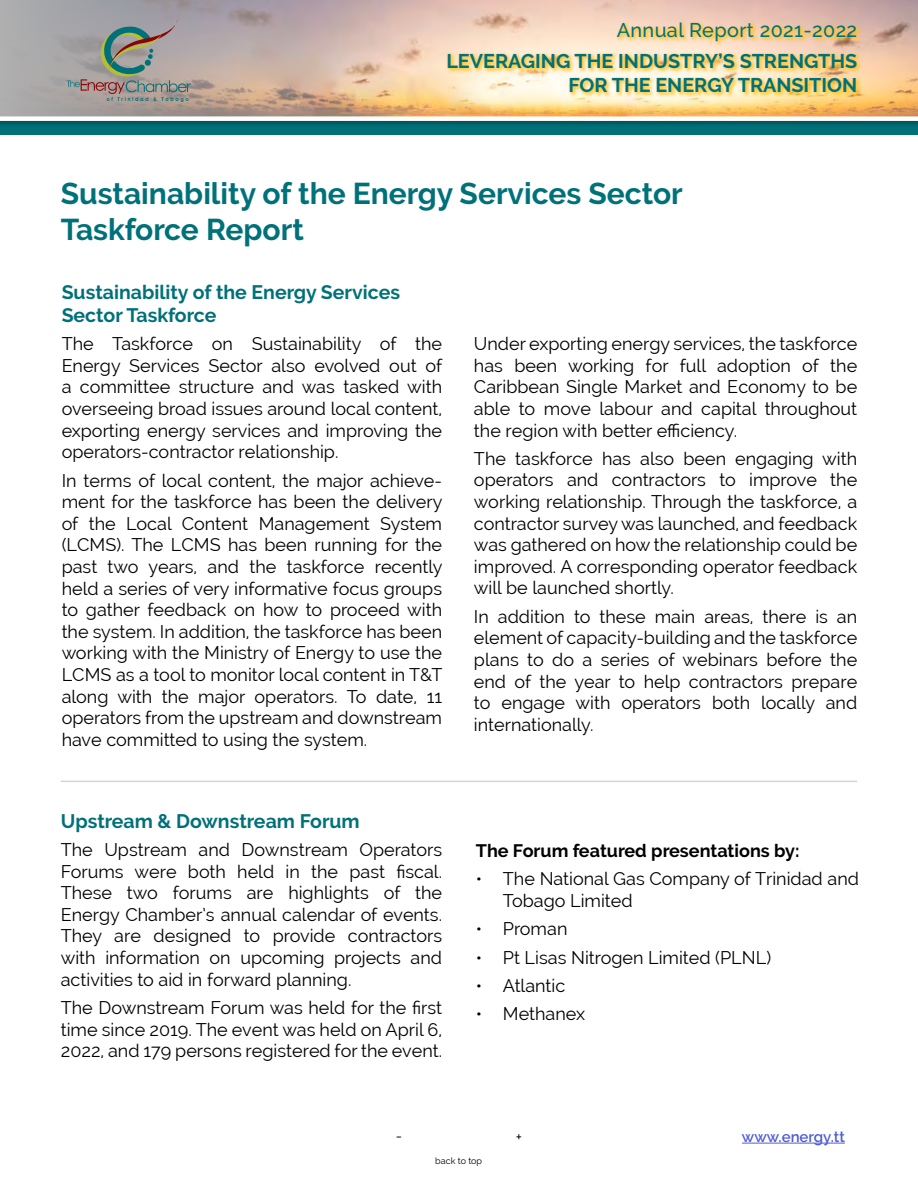
<style>
.page{position:relative;width:918px;height:1188px;background:#fff}
.page>*{position:absolute;margin:0;border:0;box-sizing:border-box;transform-origin:0 0}
.Page_Header_-_Dark_G{font:700 30px/36px "Raleway";color:#017179}
.t1{font:700 19.8px/23.7px "Raleway";color:#017179;text-align:right}
.t2{font:500 19.8px "Raleway";letter-spacing:.02em;color:#017179}
.Page_Section_Title{font:700 19.5px/23.4px "Raleway";color:#017179}
.Page_Body_Text_-_Bla{font:18px/21.6px "Raleway";color:#000;text-align:justify}
.Page_Body_Text_-_Bla-2{font:700 18px "Raleway";color:#000}
.t3{font:600 15px "Raleway";color:#4f5cd6}
.t4{font:15px "Raleway";color:#000}
.t5{font:9px "Raleway";color:#000}
</style>
<div class="page">
<div style="left:0;top:119px;width:918px;height:16px;background:#017179"></div>
<div style="left:0;top:0;width:918px;height:127px;background:#005f66"></div>
<img style="left:0;top:0;width:918px;height:116px">
<div style="left:0;top:116px;width:918px;height:5px;background:#fff"></div>
<hr style="left:742px;top:1143px;width:103px;height:1px;background:#4f5cd6">
<div style="left:614px;top:21px;width:248px;height:26px;background:#ffc52b;opacity:.9"></div>
<div style="left:445px;top:52px;width:417px;height:46px;background:#ffc52b;opacity:.9"></div>
<svg style="left:67px;top:18px;width:124px;height:84px;background:#989894"></svg>
<hr style="left:61px;top:781px;width:796px;height:1px;background:#cdd7da">
<p class="t2" style="left:617px;top:19px;width:242px">Annual Report 2021-2022</p>
<p class="t1" style="left:446px;top:50px;width:412px">LEVERAGING THE INDUSTRY’S STRENGTHS<br>FOR THE ENERGY TRANSITION</p>
<p class="Page_Header_-_Dark_G" style="left:61px;top:175px;width:624px">Sustainability of the Energy Services Sector<br>Taskforce Report</p>
<p class="Page_Section_Title" style="left:62px;top:280px;width:340px">Sustainability of the Energy Services<br>Sector Taskforce</p>
<p class="Page_Body_Text_-_Bla" style="left:62px;top:333px;width:382px">The Taskforce on Sustainability of the Energy Services Sector also evolved out of a committee structure and was tasked with overseeing broad issues around local content, exporting energy services and improving the operators-contractor relationship.</p>
<p class="Page_Body_Text_-_Bla" style="left:62px;top:469px;width:382px">In terms of local content, the major achieve&shy;ment for the taskforce has been the delivery of the Local Content Management System (LCMS). The LCMS has been running for the past two years, and the taskforce recently held a series of very informative focus groups to gather feedback on how to proceed with the system. In addition, the taskforce has been working with the Ministry of Energy to use the LCMS as a tool to monitor local content in T&amp;T along with the major operators. To date, 11 operators from the upstream and downstream have committed to using the system.</p>
<p class="Page_Body_Text_-_Bla" style="left:474px;top:333px;width:385px">Under exporting energy services, the taskforce has been working for full adoption of the Caribbean Single Market and Economy to be able to move labour and capital throughout the region with better efficiency.</p>
<p class="Page_Body_Text_-_Bla" style="left:474px;top:448px;width:385px">The taskforce has also been engaging with operators and contractors to improve the working relationship. Through the taskforce, a contractor survey was launched, and feedback was gathered on how the relationship could be improved. A corresponding operator feedback will be launched shortly.</p>
<p class="Page_Body_Text_-_Bla" style="left:474px;top:606px;width:385px">In addition to these main areas, there is an element of capacity-building and the taskforce plans to do a series of webinars before the end of the year to help contractors prepare to engage with operators both locally and internationally.</p>
<p class="Page_Section_Title" style="left:61px;top:809px;width:301px">Upstream &amp; Downstream Forum</p>
<p class="Page_Body_Text_-_Bla" style="left:61px;top:839px;width:383px">The Upstream and Downstream Operators Forums were both held in the past fiscal.<br>These two forums are highlights of the Energy Chamber’s annual calendar of events.<br>They are designed to provide contractors with information on upcoming projects and activities to aid in forward planning.</p>
<p class="Page_Body_Text_-_Bla" style="left:61px;top:997px;width:383px">The Downstream Forum was held for the first time since 2019. The event was held on April 6, 2022, and 179 persons registered for the event.</p>
<p class="Page_Body_Text_-_Bla-2" style="left:476px;top:840px;width:325px">The Forum featured presentations by:</p>
<p class="Page_Body_Text_-_Bla" style="left:503px;top:868px;width:358px;text-indent:-27px">• The National Gas Company of Trinidad and<br>Tobago Limited</p>
<p class="Page_Body_Text_-_Bla" style="left:476px;top:918px;width:93px">• Proman</p>
<p class="Page_Body_Text_-_Bla" style="left:476px;top:947px;width:297px">• Pt Lisas Nitrogen Limited (PLNL)</p>
<p class="Page_Body_Text_-_Bla" style="left:476px;top:975px;width:91px">• Atlantic</p>
<p class="Page_Body_Text_-_Bla" style="left:476px;top:1003px;width:111px">• Methanex</p>
<p class="t4" style="left:396px;top:1127px;width:8px">-</p>
<p class="t4" style="left:516px;top:1128px;width:8px">+</p>
<p class="t5" style="left:435px;top:1156px;width:48px">back to top</p>
<p class="t3" style="left:742px;top:1128px;width:104px">www.energy.tt</p>
</div>
